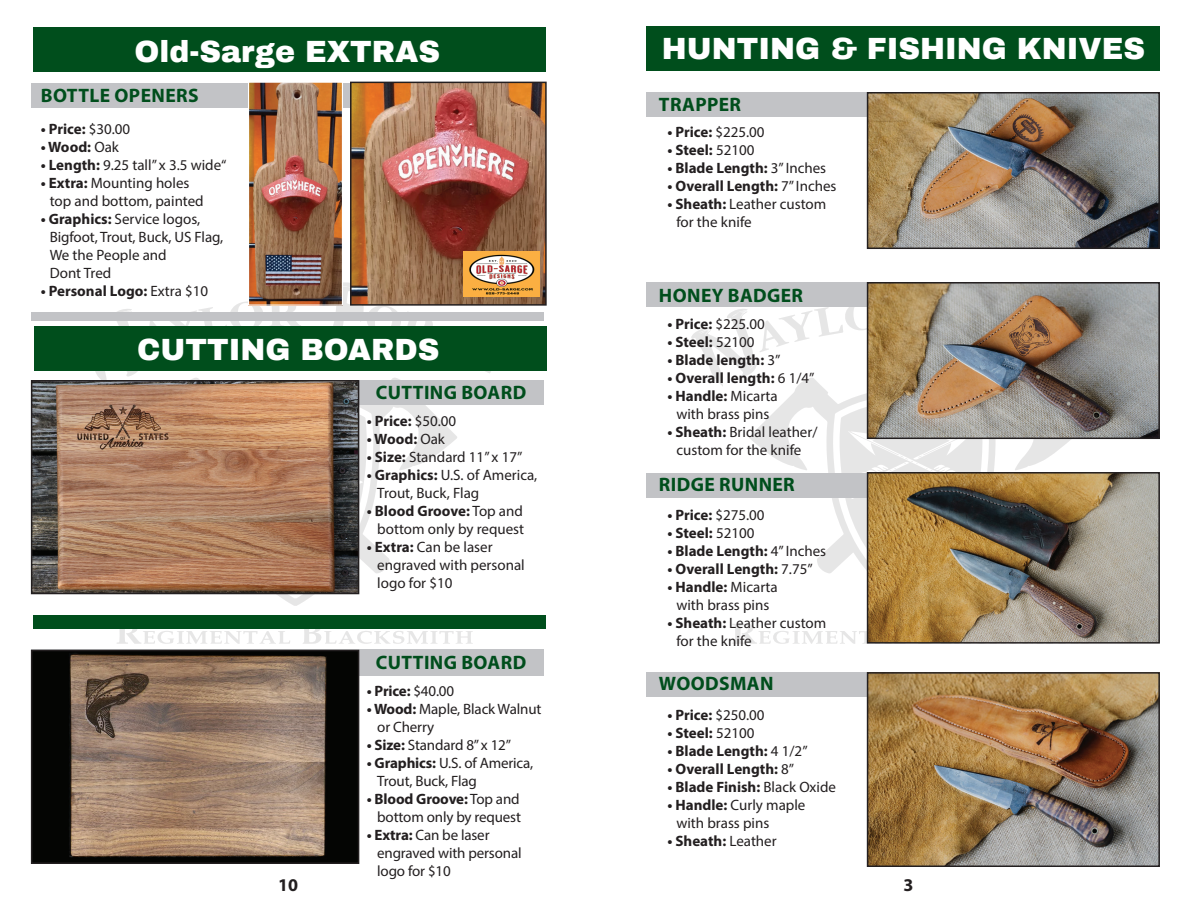
<style>
.page{position:relative;width:1188px;height:918px;background:#fff}
.page>*{position:absolute;margin:0;border:0;box-sizing:border-box;transform-origin:0 0}
.t1{font:900 30px "Archivo";color:#fff}
.t2{font:700 19.5px "Myriad Pro";letter-spacing:.02em;color:#004e1c}
.t3{font:700 18px "Myriad Pro";color:#231f20}
.t4{font:15px/18px "Myriad Pro";color:#231f20}
.t5{font:700 15px "Myriad Pro";color:#231f20}
.s1{font-weight:400}
.s2{font-weight:700}
</style>
<div class="page">
<svg style="left:133px;top:378px;width:324px;height:228px"></svg>
<svg style="left:333px;top:282px;width:169px;height:91px"></svg>
<svg style="left:75px;top:301px;width:226px;height:79px"></svg>
<svg style="left:117px;top:629px;width:173px;height:15px"></svg>
<svg style="left:303px;top:629px;width:170px;height:15px"></svg>
<svg style="left:359px;top:405px;width:8px;height:186px"></svg>
<svg style="left:749px;top:387px;width:323px;height:219px"></svg>
<svg style="left:691px;top:307px;width:176px;height:80px"></svg>
<svg style="left:732px;top:624px;width:135px;height:20px"></svg>
<svg style="left:840px;top:400px;width:143px;height:191px"></svg>
<div style="left:31px;top:649px;width:513px;height:27px;background:#c2c3c6"></div>
<div style="left:31px;top:380px;width:513px;height:25px;background:#c2c3c6"></div>
<div style="left:33px;top:28px;width:513px;height:44px;background:#004e1c"></div>
<img style="left:34px;top:383px;width:322px;height:208px">
<div style="left:31px;top:380px;width:328px;height:214px;border:2px solid #231f20"></div>
<img style="left:34px;top:653px;width:322px;height:208px">
<div style="left:31px;top:650px;width:328px;height:214px;border:2px solid #231f20"></div>
<div style="left:33px;top:615px;width:513px;height:14px;background:#004e1c"></div>
<div style="left:34px;top:326px;width:513px;height:45px;background:#004e1c"></div>
<div style="left:31px;top:312px;width:513px;height:8px;background:#c2c3c6"></div>
<div style="left:31px;top:83px;width:513px;height:25px;background:#c2c3c6"></div>
<img style="left:353px;top:85px;width:191px;height:218px">
<div style="left:350px;top:82px;width:197px;height:224px;border:2px solid #231f20"></div>
<img style="left:250px;top:84px;width:91px;height:220px">
<div style="left:248px;top:82px;width:95px;height:224px;border:1px solid #fff"></div>
<img style="left:464px;top:251px;width:75px;height:46px">
<div style="left:647px;top:672px;width:513px;height:25px;background:#c2c3c6"></div>
<div style="left:647px;top:473px;width:513px;height:25px;background:#c2c3c6"></div>
<div style="left:647px;top:282px;width:513px;height:25px;background:#c2c3c6"></div>
<div style="left:647px;top:92px;width:513px;height:25px;background:#c2c3c6"></div>
<div style="left:647px;top:27px;width:513px;height:44px;background:#004e1c"></div>
<img style="left:870px;top:95px;width:287px;height:151px">
<div style="left:867px;top:92px;width:293px;height:157px;border:2px solid #231f20"></div>
<img style="left:870px;top:285px;width:287px;height:151px">
<div style="left:867px;top:282px;width:293px;height:157px;border:2px solid #231f20"></div>
<img style="left:870px;top:475px;width:287px;height:166px">
<div style="left:867px;top:472px;width:293px;height:172px;border:2px solid #231f20"></div>
<img style="left:870px;top:675px;width:287px;height:189px">
<div style="left:867px;top:672px;width:293px;height:195px;border:2px solid #231f20"></div>
<h1 class="t1" style="left:135px;top:33px;width:307px">Old-Sarge EXTRAS</h1>
<h2 class="t2" style="left:41px;top:83px;width:159px">BOTTLE OPENERS</h2>
<p class="t5" style="left:41px;top:119px;width:91px">• Price: <span class="s1">$30.00</span></p>
<p class="t5" style="left:41px;top:137px;width:80px">• Wood: <span class="s1">Oak</span></p>
<p class="t4" style="left:41px;top:156px;width:187px"><span class="s2">• Length:</span> 9.25 tall” x 3.5 wide“</p>
<p class="t4" style="left:50px;top:174px;width:156px;text-indent:-9px"><span class="s2">• Extra:</span> Mounting holes top and bottom, painted</p>
<p class="t4" style="left:50px;top:210px;width:175px;text-indent:-9px"><span class="s2">• Graphics:</span> Service logos,<br>Bigfoot, Trout, Buck, US Flag,<br>We the People and<br>Dont Tred</p>
<p class="t5" style="left:41px;top:281px;width:169px">• Personal Logo: <span class="s1">Extra $10</span></p>
<h1 class="t1" style="left:137px;top:332px;width:304px">CUTTING BOARDS</h1>
<h2 class="t2" style="left:376px;top:380px;width:152px">CUTTING BOARD</h2>
<p class="t5" style="left:367px;top:411px;width:91px">• Price: <span class="s1">$50.00</span></p>
<p class="t5" style="left:367px;top:429px;width:80px">• Wood: <span class="s1">Oak</span></p>
<p class="t4" style="left:367px;top:448px;width:157px"><span class="s2">• Size:</span> Standard 11” x 17”</p>
<p class="t4" style="left:377px;top:466px;width:162px;text-indent:-10px"><span class="s2">• Graphics:</span> U.S. of America,<br>Trout, Buck, Flag</p>
<p class="t4" style="left:367px;top:502px;width:159px;text-align:right"><span class="s2">• Blood Groove:</span> Top and bottom only by request</p>
<p class="t4" style="left:377px;top:538px;width:149px;text-indent:-10px"><span class="s2">• Extra:</span> Can be laser engraved with personal logo for $10</p>
<h1 class="t1" style="left:662px;top:30px;width:485px">HUNTING &amp; FISHING KNIVES</h1>
<h2 class="t2" style="left:659px;top:92px;width:84px">TRAPPER</h2>
<p class="t5" style="left:667px;top:122px;width:99px">• Price: <span class="s1">$225.00</span></p>
<p class="t5" style="left:667px;top:140px;width:89px">• Steel: <span class="s1">52100</span></p>
<p class="t5" style="left:667px;top:158px;width:160px">• Blade Length: <span class="s1">3” Inches</span></p>
<p class="t5" style="left:667px;top:176px;width:171px">• Overall Length: <span class="s1">7” Inches</span></p>
<p class="t4" style="left:676px;top:195px;width:151px;text-indent:-9px"><span class="s2">• Sheath:</span> Leather custom for the knife</p>
<h2 class="t2" style="left:659px;top:282px;width:146px">HONEY BADGER</h2>
<p class="t5" style="left:667px;top:314px;width:99px">• Price: <span class="s1">$225.00</span></p>
<p class="t5" style="left:667px;top:332px;width:89px">• Steel: <span class="s1">52100</span></p>
<p class="t5" style="left:667px;top:350px;width:115px">• Blade length: <span class="s1">3”</span></p>
<p class="t5" style="left:667px;top:368px;width:149px">• Overall length: <span class="s1">6 1/4”</span></p>
<p class="t4" style="left:667px;top:386px;width:112px;text-align:center"><span class="s2">• Handle:</span> Micarta with brass pins</p>
<p class="t4" style="left:667px;top:422px;width:152px;text-align:center"><span class="s2">• Sheath:</span> Bridal leather/ custom for the knife</p>
<h2 class="t2" style="left:659px;top:472px;width:137px">RIDGE RUNNER</h2>
<p class="t5" style="left:667px;top:505px;width:99px">• Price: <span class="s1">$275.00</span></p>
<p class="t5" style="left:667px;top:523px;width:89px">• Steel: <span class="s1">52100</span></p>
<p class="t5" style="left:667px;top:541px;width:160px">• Blade Length: <span class="s1">4” Inches</span></p>
<p class="t5" style="left:667px;top:559px;width:147px">• Overall Length: <span class="s1">7.75”</span></p>
<p class="t4" style="left:667px;top:578px;width:112px;text-align:center"><span class="s2">• Handle:</span> Micarta with brass pins</p>
<p class="t4" style="left:676px;top:614px;width:151px;text-indent:-9px"><span class="s2">• Sheath:</span> Leather custom for the knife</p>
<h2 class="t2" style="left:376px;top:649px;width:152px">CUTTING BOARD</h2>
<p class="t5" style="left:367px;top:681px;width:89px">• Price: <span class="s1">$40.00</span></p>
<p class="t4" style="left:377px;top:700px;width:166px;text-indent:-10px"><span class="s2">• Wood:</span> Maple, Black Walnut or Cherry</p>
<p class="t4" style="left:367px;top:736px;width:146px"><span class="s2">• Size:</span> Standard 8” x 12”</p>
<p class="t4" style="left:377px;top:754px;width:158px;text-indent:-10px"><span class="s2">• Graphics:</span> U.S. of America,<br>Trout, Buck, Flag</p>
<p class="t4" style="left:367px;top:790px;width:156px;text-align:right"><span class="s2">• Blood Groove:</span> Top and bottom only by request</p>
<p class="t4" style="left:377px;top:826px;width:146px;text-indent:-10px"><span class="s2">• Extra:</span> Can be laser engraved with personal logo for $10</p>
<h2 class="t2" style="left:659px;top:670px;width:116px">WOODSMAN</h2>
<p class="t5" style="left:667px;top:705px;width:99px">• Price: <span class="s1">$250.00</span></p>
<p class="t5" style="left:667px;top:723px;width:89px">• Steel: <span class="s1">52100</span></p>
<p class="t5" style="left:667px;top:741px;width:142px">• Blade Length: <span class="s1">4 1/2”</span></p>
<p class="t5" style="left:667px;top:759px;width:128px">• Overall Length: <span class="s1">8”</span></p>
<p class="t5" style="left:667px;top:777px;width:170px">• Blade Finish: <span class="s1">Black Oxide</span></p>
<p class="t4" style="left:676px;top:795px;width:131px;text-indent:-9px"><span class="s2">• Handle:</span> Curly maple with brass pins</p>
<p class="t5" style="left:667px;top:831px;width:111px">• Sheath: <span class="s1">Leather</span></p>
<p class="t3" style="left:278px;top:873px;width:21px">10</p>
<p class="t3" style="left:904px;top:873px;width:11px">3</p>
</div>
